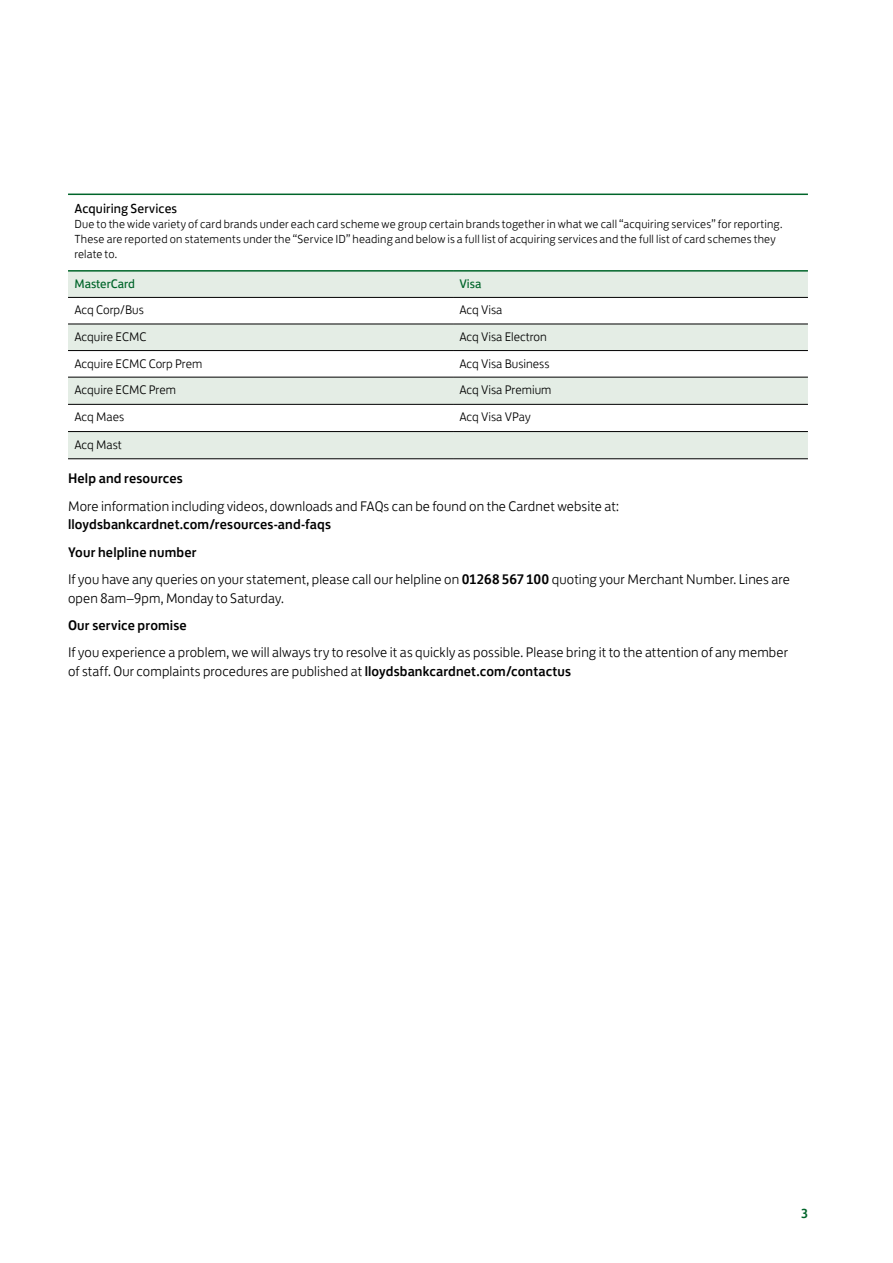
<style>
.page{position:relative;width:893px;height:1263px;background:#fff}
.page>*{position:absolute;margin:0;border:0;box-sizing:border-box;transform-origin:0 0}
.t1{font:300 14.25px/27.3px "Lloyds Bank Jack";letter-spacing:.005em;color:#000}
.t2{font:500 14.25px "Lloyds Bank Jack";letter-spacing:.01em;color:#000}
.t3{font:13.5px "Lloyds Bank Jack";letter-spacing:.01em;color:#000}
.t4{font:500 13.5px "Lloyds Bank Jack";color:#00652a}
.t5{font:300 12.75px "Lloyds Bank Jack";color:#000}
.t6{font:12.75px "Lloyds Bank Jack";color:#00652a}
.t7{font:300 12px/15px "Lloyds Bank Jack";letter-spacing:.015em;color:#000}
.s1{font-weight:500}
</style>
<div class="page">
<svg style="left:68px;top:195px;width:740px;height:1px"></svg>
<svg style="left:68px;top:272px;width:740px;height:186px;fill:#e4ede5"></svg>
<hr style="left:68px;top:297px;width:385px;height:1px;background:#000">
<hr style="left:453px;top:297px;width:355px;height:1px;background:#000">
<hr style="left:68px;top:324px;width:385px;height:1px;background:#000">
<hr style="left:453px;top:324px;width:355px;height:1px;background:#000">
<hr style="left:68px;top:350px;width:385px;height:1px;background:#000">
<hr style="left:453px;top:350px;width:355px;height:1px;background:#000">
<hr style="left:68px;top:377px;width:385px;height:1px;background:#000">
<hr style="left:453px;top:377px;width:355px;height:1px;background:#000">
<hr style="left:68px;top:404px;width:385px;height:1px;background:#000">
<hr style="left:453px;top:404px;width:355px;height:1px;background:#000">
<hr style="left:68px;top:431px;width:385px;height:1px;background:#000">
<hr style="left:453px;top:431px;width:355px;height:1px;background:#000">
<hr style="left:68px;top:458px;width:385px;height:1px;background:#000">
<hr style="left:453px;top:458px;width:355px;height:1px;background:#000">
<hr style="left:68px;top:194px;width:385px;height:1px;background:#00652a">
<hr style="left:453px;top:194px;width:355px;height:1px;background:#00652a">
<hr style="left:68px;top:270px;width:385px;height:2px;background:#00652a">
<hr style="left:453px;top:270px;width:355px;height:2px;background:#00652a">
<p class="t3" style="left:74px;top:198px;width:104px">Acquiring Services</p>
<p class="t7" style="left:74px;top:215px;width:709px">Due to the wide variety of card brands under each card scheme we group certain brands together in what we call “acquiring services” for reporting.<br>These are reported on statements under the “Service ID” heading and below is a full list of acquiring services and the full list of card schemes they relate to.</p>
<p class="t6" style="left:74px;top:273px;width:62px">MasterCard</p>
<p class="t6" style="left:459px;top:273px;width:24px">Visa</p>
<p class="t5" style="left:74px;top:300px;width:71px">Acq Corp/Bus</p>
<p class="t5" style="left:459px;top:300px;width:45px">Acq Visa</p>
<p class="t5" style="left:74px;top:326px;width:74px">Acquire ECMC</p>
<p class="t5" style="left:459px;top:326px;width:89px">Acq Visa Electron</p>
<p class="t5" style="left:74px;top:353px;width:129px">Acquire ECMC Corp Prem</p>
<p class="t5" style="left:459px;top:353px;width:92px">Acq Visa Business</p>
<p class="t5" style="left:74px;top:380px;width:103px">Acquire ECMC Prem</p>
<p class="t5" style="left:459px;top:380px;width:94px">Acq Visa Premium</p>
<p class="t5" style="left:74px;top:407px;width:51px">Acq Maes</p>
<p class="t5" style="left:459px;top:407px;width:73px">Acq Visa VPay</p>
<p class="t5" style="left:74px;top:434px;width:49px">Acq Mast</p>
<p class="t2" style="left:68px;top:467px;width:116px">Help and resources</p>
<p class="t1" style="left:68px;top:491px;width:552px">More information including videos, downloads and FAQs can be found on the Cardnet website at:</p>
<p class="t1" style="left:68px;top:509px;width:723px"><span class="s1">lloydsbankcardnet.com/resources-and-faqs<br>Your helpline number<br></span>If you have any queries on your statement, please call our helpline on <span class="s1">01268 567 100</span> quoting your Merchant Number. Lines are</p>
<p class="t1" style="left:68px;top:583px;width:217px">open 8am–9pm, Monday to Saturday.</p>
<p class="t2" style="left:68px;top:613px;width:120px">Our service promise</p>
<p class="t1" style="left:68px;top:641px;width:721px;line-height:18.8px">If you experience a problem, we will always try to resolve it as quickly as possible. Please bring it to the attention of any member of staff. Our complaints procedures are published at <span class="s1">lloydsbankcardnet.com/contactus</span></p>
<p class="t4" style="left:801px;top:1202px;width:8px">3</p>
</div>
